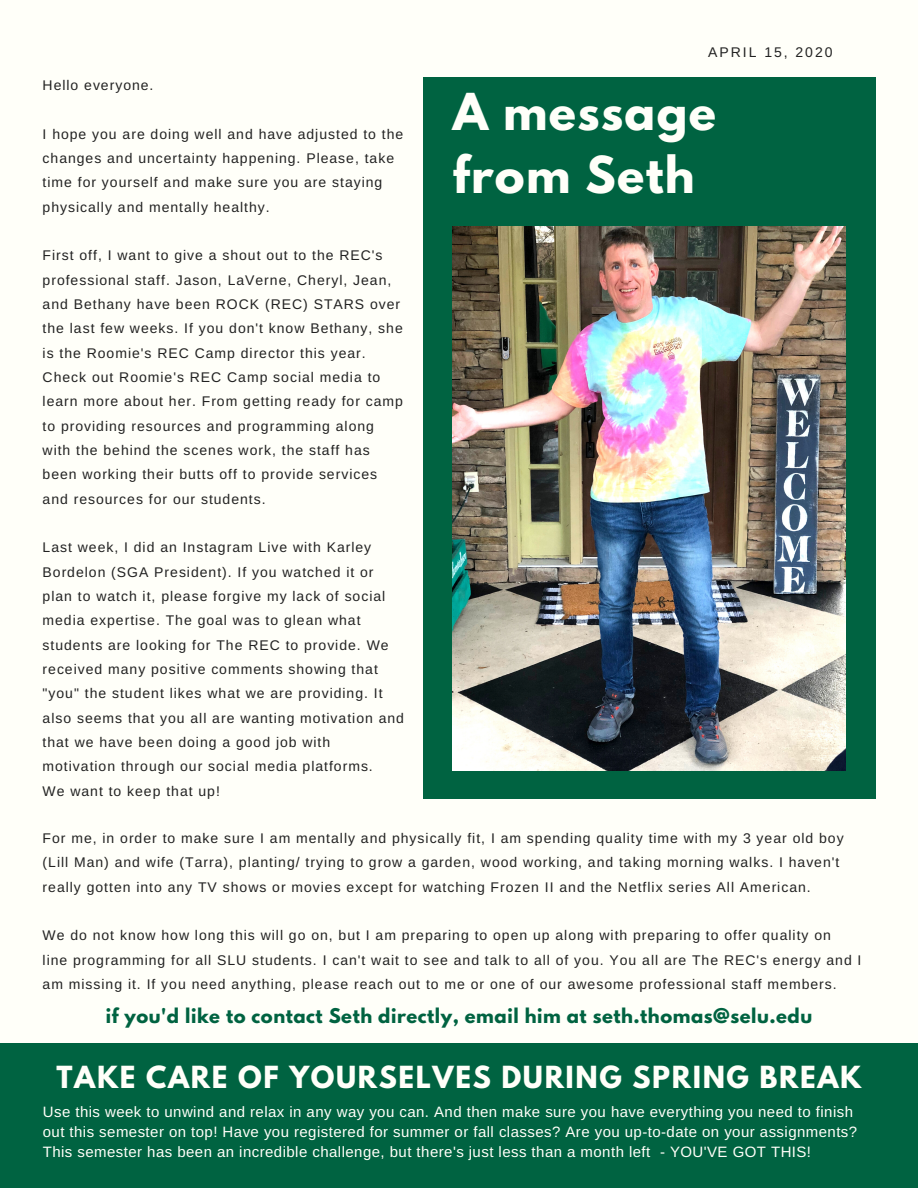
<style>
.page{position:relative;width:918px;height:1188px;background:#fffff9}
.page>*{position:absolute;margin:0;border:0;box-sizing:border-box;transform-origin:0 0}
.t1{font:700 45.15px/62.8px "League Spartan";letter-spacing:.03em;color:#fffff9}
.t2{font:700 27px "League Spartan";letter-spacing:.06em;color:#fffff9}
.t3{font:700 18px "League Spartan";letter-spacing:.03em;color:#006341}
.t4{font:15px/20px "Arimo";letter-spacing:.03em;color:#fffff9}
.t5{font:13.95px/24.3px "Arimo";letter-spacing:.07em;color:#222}
.t6{font:13.95px "Arimo";letter-spacing:.14em;color:#222}
</style>
<div class="page">
<div style="left:0;top:1044px;width:918px;height:144px;background:#006341"></div>
<div style="left:424px;top:77px;width:452px;height:722px;background:#006341"></div>
<img style="left:453px;top:226px;width:392px;height:545px">
<p class="t5" style="left:43px;top:73px;width:112px">Hello everyone.</p>
<p class="t5" style="left:43px;top:122px;width:362px">I hope you are doing well and have adjusted to the changes and uncertainty happening. Please, take time for yourself and make sure you are staying physically and mentally healthy.</p>
<p class="t5" style="left:43px;top:243px;width:362px">First off, I want to give a shout out to the REC's professional staff. Jason, LaVerne, Cheryl, Jean, and Bethany have been ROCK (REC) STARS over the last few weeks. If you don't know Bethany, she is the Roomie's REC Camp director this year.<br>Check out Roomie's REC Camp social media to learn more about her. From getting ready for camp to providing resources and programming along with the behind the scenes work, the staff has been working their butts off to provide services and resources for our students.</p>
<p class="t5" style="left:43px;top:535px;width:363px">Last week, I did an Instagram Live with Karley Bordelon (SGA President). If you watched it or plan to watch it, please forgive my lack of social media expertise. The goal was to glean what students are looking for The REC to provide. We received many positive comments showing that "you" the student likes what we are providing. It also seems that you all are wanting motivation and that we have been doing a good job with motivation through our social media platforms.<br>We want to keep that up!</p>
<p class="t6" style="left:708px;top:44px;width:126px">APRIL 15, 2020</p>
<h1 class="t1" style="left:453px;top:86px;width:265px">A message from Seth</h1>
<p class="t5" style="left:43px;top:826px;width:803px">For me, in order to make sure I am mentally and physically fit, I am spending quality time with my 3 year old boy (Lill Man) and wife (Tarra), planting/ trying to grow a garden, wood working, and taking morning walks. I haven't really gotten into any TV shows or movies except for watching Frozen II and the Netflix series All American.</p>
<p class="t5" style="left:43px;top:923px;width:820px">We do not know how long this will go on, but I am preparing to open up along with preparing to offer quality on<br>line programming for all SLU students. I can't wait to see and talk to all of you. You all are The REC's energy and I am missing it. If you need anything, please reach out to me or one of our awesome professional staff members.</p>
<p class="t3" style="left:106px;top:1006px;width:708px">if you'd like to contact Seth directly, email him at seth.thomas@selu.edu</p>
<h2 class="t2" style="left:57px;top:1064px;width:806px">TAKE CARE OF YOURSELVES DURING SPRING BREAK</h2>
<p class="t4" style="left:43px;top:1102px;width:816px">Use this week to unwind and relax in any way you can. And then make sure you have everything you need to finish out this semester on top! Have you registered for summer or fall classes? Are you up-to-date on your assignments?<br>This semester has been an incredible challenge, but there's just less than a month left - YOU'VE GOT THIS!</p>
</div>
